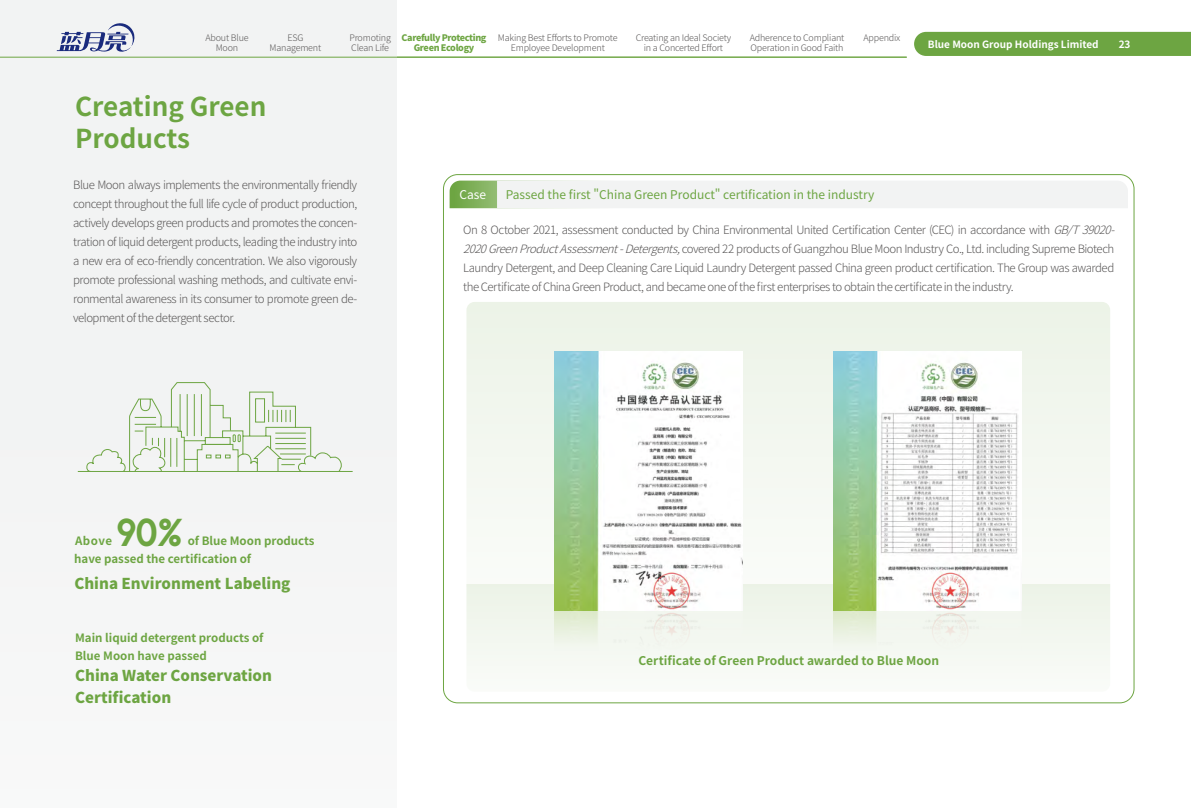
<style>
.page{position:relative;width:1191px;height:808px;background:#fff}
.page>*{position:absolute;margin:0;border:0;box-sizing:border-box;transform-origin:0 0}
.t1{font:700 38px "Repair";color:#6da542}
.t2{font:700 26px/32px "Source Han Sans CN";color:#6da542}
.t3{font:800 15px/21.6px "Source Han Sans CN";color:#6da542}
.t4{font:12px "Source Han Sans CN";color:#6da542}
.t5{font:700 12px "Source Han Sans CN";color:#6da542}
.t6{font:12px "Source Han Sans CN";color:#fff}
.t7{font:300 11.5px/19px "Source Han Sans CN";letter-spacing:-.045em;color:#595757;text-align:justify}
.t8{font:700 11.5px/18px "Source Han Sans CN";color:#6da542}
.t9{font:700 10px "Source Han Sans CN";color:#fff}
.t10{font:300 9px/10px "Source Han Sans CN";letter-spacing:-.02em;color:#595757;text-align:center}
.t11{font:800 9px/10px "Source Han Sans CN";letter-spacing:-.04em;color:#6da542;text-align:center}
.s1{font-style:italic}
</style>
<div class="page">
<div style="left:914px;top:32px;width:277px;height:24px;background:#6da542"></div>
<div style="left:0;top:0;width:396px;height:808px;background:#f2f3f3"></div>
<hr style="left:0;top:57px;width:906px;height:1px;background:#6da542">
<svg style="left:57px;top:23px;width:78px;height:29px"></svg>
<svg style="left:449px;top:181px;width:679px;height:27px"></svg>
<svg style="left:466px;top:302px;width:644px;height:282px;fill:#f1f6ee"></svg>
<div style="left:466px;top:584px;width:644px;height:82px;background:#f3f7f0"></div>
<img style="left:555px;top:351px;width:187px;height:300px">
<img style="left:834px;top:351px;width:187px;height:300px">
<svg style="left:77px;top:382px;width:276px;height:90px"></svg>
<p class="t10" style="left:205px;top:32px;width:45px">About Blue<br>Moon</p>
<p class="t10" style="left:349px;top:32px;width:43px;text-align:left">Promoting<br>Clean Life</p>
<p class="t10" style="left:269px;top:32px;width:53px">ESG<br>Management</p>
<p class="t11" style="left:401px;top:32px;width:86px">Carefully Protecting<br>Green Ecology</p>
<p class="t10" style="left:498px;top:32px;width:121px">Making Best Efforts to Promote<br>Employee Development</p>
<p class="t10" style="left:635px;top:32px;width:97px">Creating an Ideal Society in a Concerted Effort</p>
<p class="t10" style="left:749px;top:32px;width:96px;text-align:left">Adherence to Compliant<br>Operation in Good Faith</p>
<p class="t10" style="left:863px;top:32px;width:38px">Appendix</p>
<p class="t9" style="left:928px;top:39px;width:172px">Blue Moon Group Holdings Limited</p>
<p class="t9" style="left:1118px;top:39px;width:13px">23</p>
<h2 class="t2" style="left:75px;top:91px;width:193px">Creating Green<br>Products</h2>
<p class="t7" style="left:73px;top:176px;width:286px">Blue Moon always implements the environmentally friendly concept throughout the full life cycle of product production, actively develops green products and promotes the concen&shy;tration of liquid detergent products, leading the industry into a new era of eco-friendly concentration. We also vigorously promote professional washing methods, and cultivate envi&shy;ronmental awareness in its consumer to promote green de&shy;velopment of the detergent sector.</p>
<p class="t6" style="left:459px;top:188px;width:28px">Case</p>
<p class="t4" style="left:506px;top:188px;width:370px">Passed the first "China Green Product" certification in the industry</p>
<p class="t7" style="left:463px;top:221px;width:661px;text-align:left">On 8 October 2021, assessment conducted by China Environmental United Certification Center (CEC) in accordance with <span class="s1">GB/T39020- 2020GreenProductAssessment-Detergents,</span>covered 22 products of Guangzhou Blue Moon Industry Co., Ltd. including Supreme Biotech Laundry Detergent, and Deep Cleaning Care Liquid Laundry Detergent passed China green product certification. The Group was awarded the Certificate of China Green Product, and became one of the first enterprises to obtain the certificate in the industry.</p>
<h1 class="t1" style="left:116px;top:518px;width:72px">90%</h1>
<h3 class="t3" style="left:74px;top:573px;width:217px">China Environment Labeling</h3>
<p class="t8" style="left:74px;top:532px;width:242px;text-indent:113px">of Blue Moon products have passed the certification of</p>
<p class="t8" style="left:75px;top:532px;width:38px">Above</p>
<p class="t8" style="left:75px;top:629px;width:190px">Main liquid detergent products of<br>Blue Moon have passed</p>
<h3 class="t3" style="left:75px;top:665px;width:198px">China Water Conservation<br>Certification</h3>
<p class="t5" style="left:638px;top:654px;width:302px">Certificate of Green Product awarded to Blue Moon</p>
</div>
